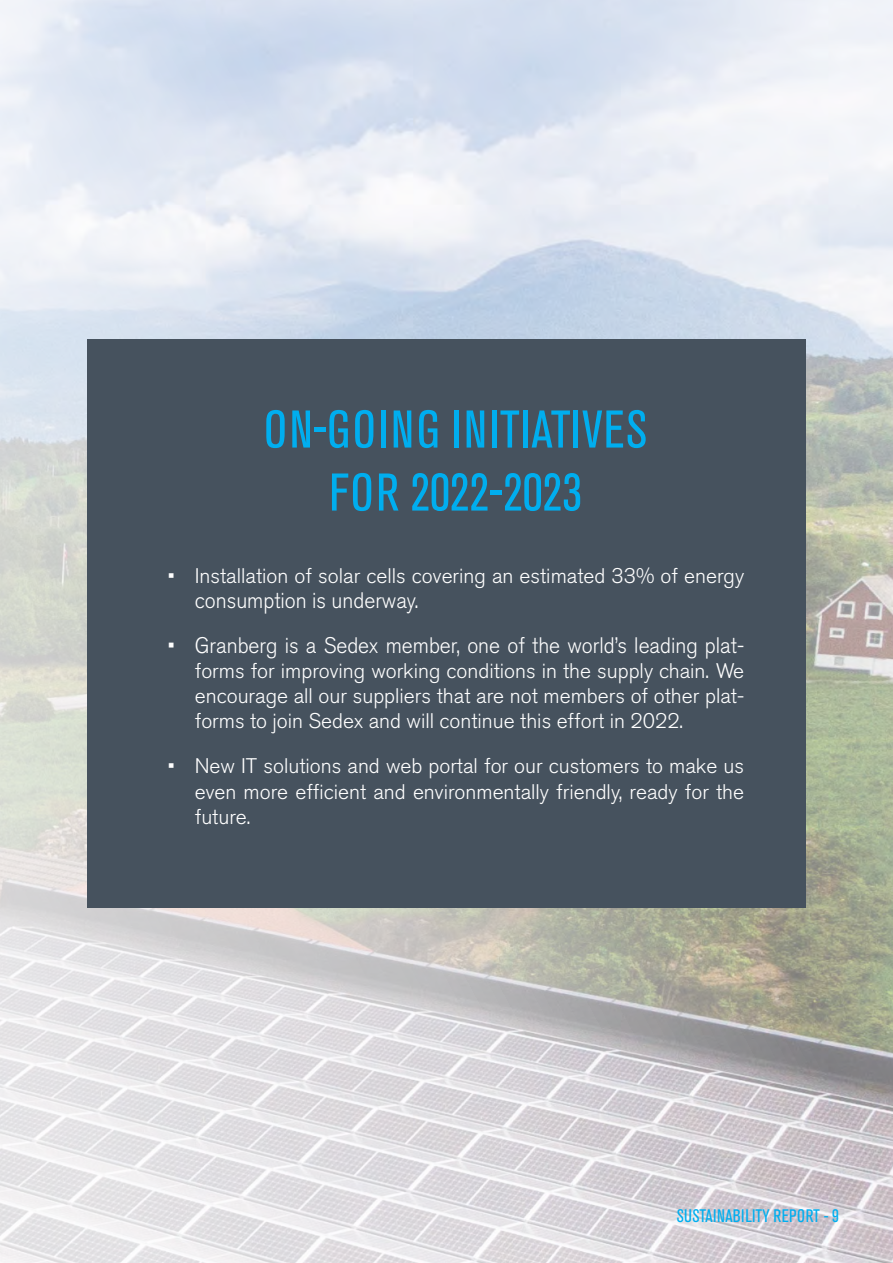
<style>
.page{position:relative;width:893px;height:1263px;background:#fff}
.page>*{position:absolute;margin:0;border:0;box-sizing:border-box;transform-origin:0 0}
.Page_Header_-_Blue{font:condensed 52.5px/63px "Akzidenz Grotesk Pro";letter-spacing:.03em;color:#00aeef;text-align:center}
.t1{font:300 22.2px "Akzidenz Grotesk Pro";color:#fff;scale:.94 1}
.t2{font:300 21px/25.2px "Akzidenz Grotesk Pro";color:#fff;text-align:justify}
.t3{font:condensed 18px "Akzidenz Grotesk Pro";letter-spacing:.02em;color:#00aeef}
</style>
<div class="page">
<img style="left:0;top:0;width:893px;height:1263px">
<div style="left:87px;top:339px;width:719px;height:568px;background:#46525e"></div>
<p class="Page_Header_-_Blue" style="left:264px;top:396px;width:384px">ON-GOING INITIATIVES<br>FOR 2022-2023</p>
<p class="t2" style="left:168px;top:563px;width:578px">• Installation of solar cells covering an estimated 33% of energy</p>
<p class="t1" style="left:195px;top:586px;width:239px">consumption is underway.</p>
<p class="t1" style="left:168px;top:631px;width:615px">• Granberg is a Sedex member, one of the world’s leading plat-</p>
<p class="t2" style="left:195px;top:658px;width:551px">forms for improving working conditions in the supply chain. We encourage all our suppliers that are not members of other plat&shy;forms to join Sedex and will continue this effort in 2022.</p>
<p class="t2" style="left:195px;top:753px;width:551px;text-indent:-27px">• New IT solutions and web portal for our customers to make us even more efficient and environmentally friendly, ready for the future.</p>
<p class="t3" style="left:677px;top:1204px;width:164px">SUSTAINABILITY REPORT - 9</p>
</div>
